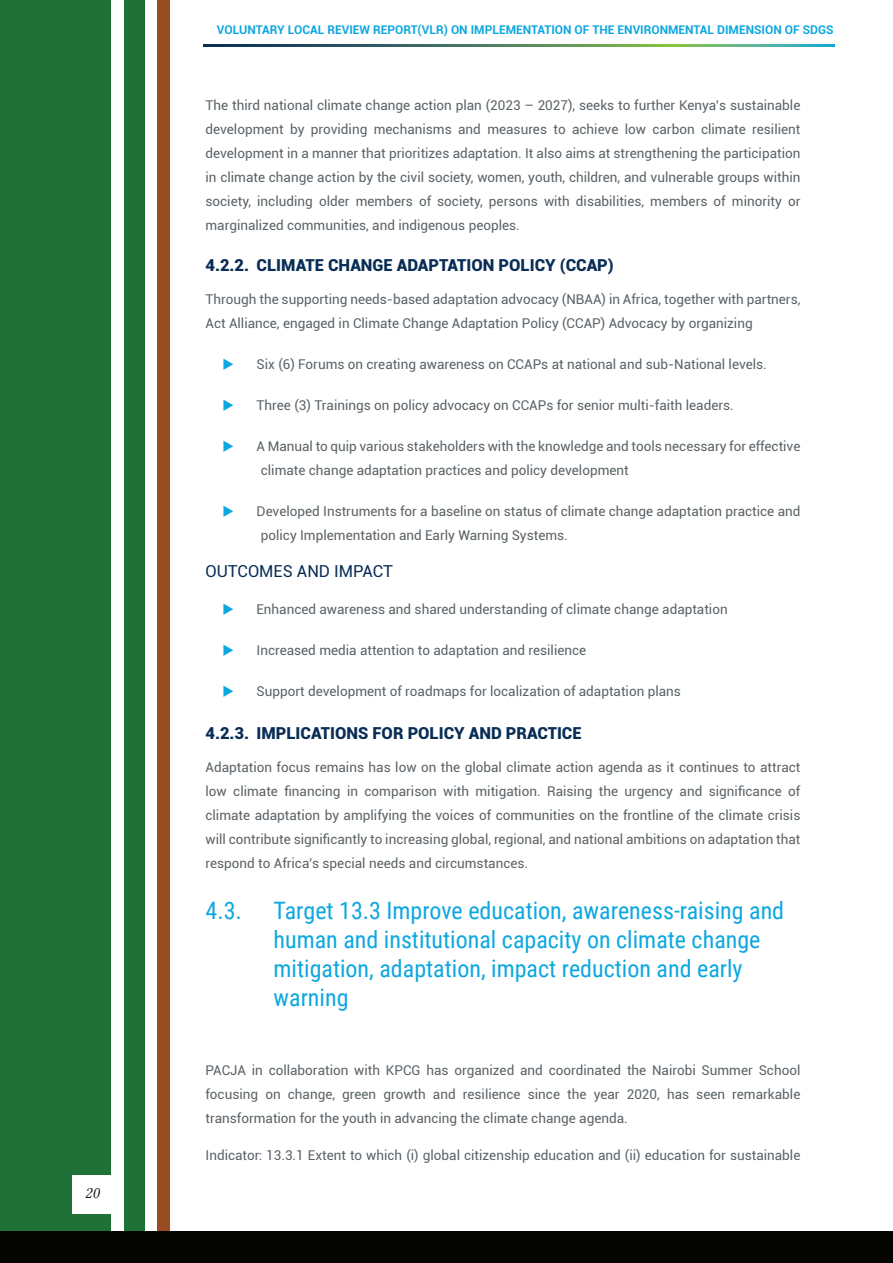
<style>
.page{position:relative;width:893px;height:1263px;background:#fff}
.page>*{position:absolute;margin:0;border:0;box-sizing:border-box;transform-origin:0 0}
.t1{font:24px/28.8px "Roboto Condensed";color:#0da7e0}
.t2{font:900 16.5px "Roboto";color:#092d55}
.H4_left{font:16.5px "Roboto";color:#092d55}
.t3{font:16.5px "Lin Libertine I";color:#231f20}
.Body_Copy_left{font:13.5px/24px "Roboto";color:#5a6267;text-align:justify}
.t4{font:700 12px "Roboto";color:#0da7e0}
</style>
<div class="page">
<div style="left:0;top:0;width:145px;height:1263px;background:#1f7138"></div>
<div style="left:72px;top:1176px;width:38px;height:38px;background:#fff"></div>
<div style="left:111px;top:0;width:13px;height:1263px;background:#fff"></div>
<div style="left:157px;top:0;width:13px;height:1263px;background:#9a4b21"></div>
<div style="left:0;top:1231px;width:893px;height:32px;background:#040503"></div>
<svg style="left:203px;top:44px;width:631px;height:3px"></svg>
<p class="t3" style="left:85px;top:1184px;width:16px">20</p>
<p class="t4" style="left:217px;top:21px;width:618px">VOLUNTARY LOCAL REVIEW REPORT(VLR) ON IMPLEMENTATION OF THE ENVIRONMENTAL DIMENSION OF SDGS</p>
<p class="Body_Copy_left" style="left:206px;top:93px;width:596px">The third national climate change action plan (2023 – 2027), seeks to further Kenya’s sustainable development by providing mechanisms and measures to achieve low carbon climate resilient development in a manner that prioritizes adaptation. It also aims at strengthening the participation in climate change action by the civil society, women, youth, children, and vulnerable groups within society, including older members of society, persons with disabilities, members of minority or marginalized communities, and indigenous peoples.</p>
<p class="t2" style="left:206px;top:254px;width:410px">4.2.2. CLIMATE CHANGE ADAPTATION POLICY (CCAP)</p>
<p class="Body_Copy_left" style="left:206px;top:286px;width:596px">Through the supporting needs-based adaptation advocacy (NBAA) in Africa, together with partners,<br>Act Alliance, engaged in Climate Change Adaptation Policy (CCAP) Advocacy by organizing</p>
<p class="Body_Copy_left" style="left:257px;top:351px;width:512px">Six (6) Forums on creating awareness on CCAPs at national and sub-National levels.</p>
<p class="Body_Copy_left" style="left:257px;top:392px;width:479px">Three (3) Trainings on policy advocacy on CCAPs for senior multi-faith leaders.</p>
<p class="Body_Copy_left" style="left:261px;top:434px;width:541px;text-indent:-4px">A Manual to quip various stakeholders with the knowledge and tools necessary for effective climate change adaptation practices and policy development</p>
<p class="Body_Copy_left" style="left:261px;top:499px;width:541px;text-indent:-4px">Developed Instruments for a baseline on status of climate change adaptation practice and policy Implementation and Early Warning Systems.</p>
<p class="H4_left" style="left:206px;top:560px;width:189px">OUTCOMES AND IMPACT</p>
<p class="Body_Copy_left" style="left:257px;top:597px;width:473px">Enhanced awareness and shared understanding of climate change adaptation</p>
<p class="Body_Copy_left" style="left:257px;top:638px;width:331px">Increased media attention to adaptation and resilience</p>
<p class="Body_Copy_left" style="left:257px;top:679px;width:426px">Support development of roadmaps for localization of adaptation plans</p>
<p class="t2" style="left:206px;top:722px;width:378px">4.2.3. IMPLICATIONS FOR POLICY AND PRACTICE</p>
<p class="Body_Copy_left" style="left:206px;top:754px;width:596px">Adaptation focus remains has low on the global climate action agenda as it continues to attract low climate financing in comparison with mitigation. Raising the urgency and significance of climate adaptation by amplifying the voices of communities on the frontline of the climate crisis will contribute significantly to increasing global, regional, and national ambitions on adaptation that respond to Africa’s special needs and circumstances.</p>
<p class="t1" style="left:206px;top:895px;width:38px">4.3.</p>
<p class="t1" style="left:274px;top:895px;width:512px">Target 13.3 Improve education, awareness-raising and human and institutional capacity on climate change mitigation, adaptation, impact reduction and early warning</p>
<p class="Body_Copy_left" style="left:206px;top:1058px;width:596px">PACJA in collaboration with KPCG has organized and coordinated the Nairobi Summer School focusing on change, green growth and resilience since the year 2020, has seen remarkable transformation for the youth in advancing the climate change agenda.</p>
<p class="Body_Copy_left" style="left:206px;top:1142px;width:596px">Indicator: 13.3.1 Extent to which (i) global citizenship education and (ii) education for sustainable</p>
</div>
